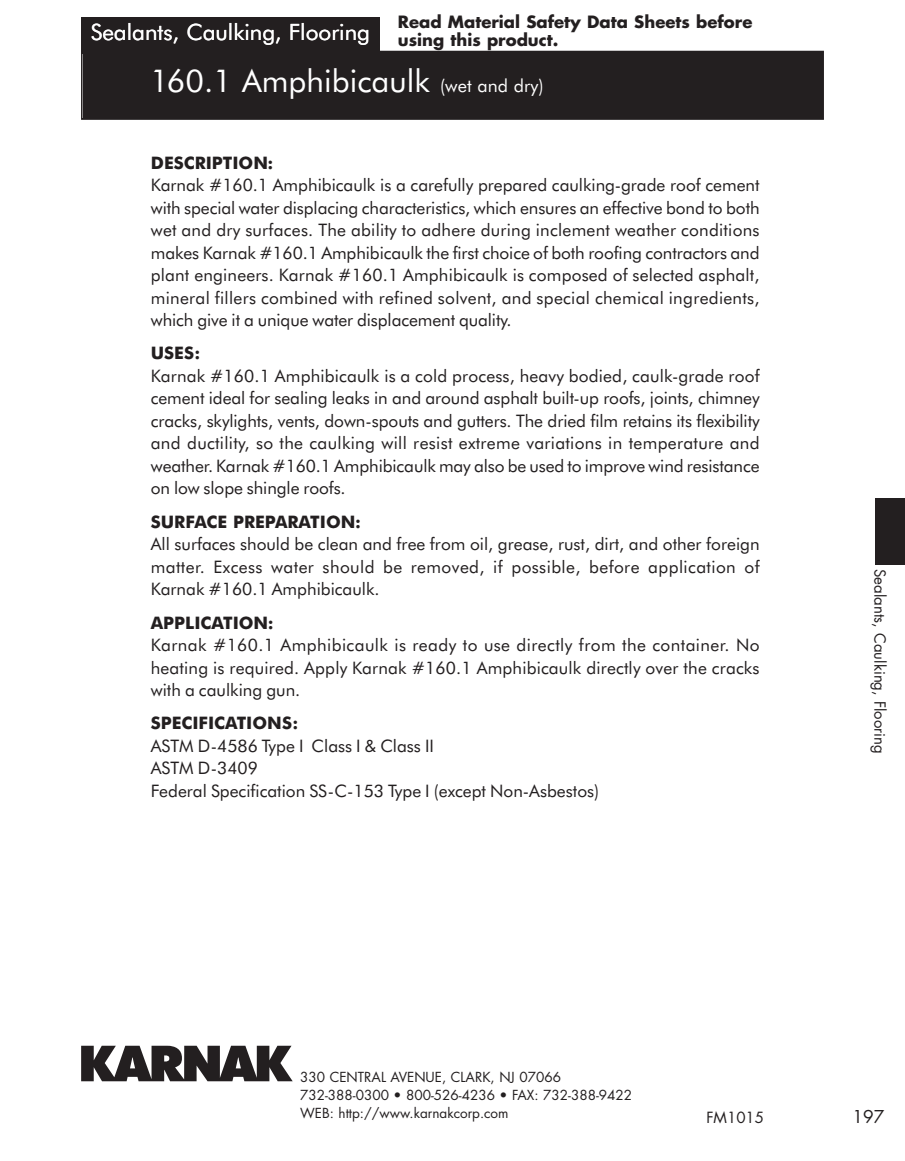
<style>
.page{position:relative;width:905px;height:1161px;background:#fff}
.page>*{position:absolute;margin:0;border:0;box-sizing:border-box;transform-origin:0 0}
.t1{font:31.5px "Futura BT";color:#fff}
.t2{font:22.5px "Futura BT";color:#fff}
.t3{font:17.25px/22.5px "Futura BT";color:#231f20;text-align:justify}
.t4{font:700 17.25px "Futura BT";color:#231f20}
.t5{font:17.25px "Futura";color:#231f20}
.t6{font:700 16.5px/18px "Futura";color:#231f20}
.t7{font:15px "Futura";color:#231f20}
.t8{font:13.5px/17.7px "Futura";color:#231f20}
.s1{font-size:18px}
</style>
<div class="page">
<div style="left:82px;top:52px;width:740px;height:66px;background:#231f20"></div>
<div style="left:81px;top:51px;width:743px;height:69px;border:2px solid #231f20"></div>
<svg style="left:81px;top:1046px;width:212px;height:35px"></svg>
<div style="left:874px;top:499px;width:30px;height:66px;background:#231f20"></div>
<div style="left:81px;top:18px;width:299px;height:36px;background:#231f20"></div>
<p class="t6" style="left:398px;top:14px;width:356px">Read Material Safety Data Sheets before using this product.</p>
<h2 class="t2" style="left:91px;top:23px;width:281px">Sealants, Caulking, Flooring</h2>
<h1 class="t1" style="left:150px;top:69px;width:395px">160.1 Amphibicaulk <span class="s1">(wet and dry)</span></h1>
<p class="t4" style="left:151px;top:156px;width:124px">DESCRIPTION:</p>
<p class="t3" style="left:151px;top:175px;width:610px">Karnak #160.1 Amphibicaulk is a carefully prepared caulking-grade roof cement with special water displacing characteristics, which ensures an effective bond to both wet and dry surfaces. The ability to adhere during inclement weather conditions makes Karnak #160.1 Amphibicaulk the first choice of both roofing contractors and plant engineers. Karnak #160.1 Amphibicaulk is composed of selected asphalt, mineral fillers combined with refined solvent, and special chemical ingredients, which give it a unique water displacement quality.</p>
<p class="t4" style="left:151px;top:346px;width:51px">USES:</p>
<p class="t3" style="left:151px;top:366px;width:610px">Karnak #160.1 Amphibicaulk is a cold process, heavy bodied, caulk-grade roof cement ideal for sealing leaks in and around asphalt built-up roofs, joints, chimney cracks, skylights, vents, down-spouts and gutters. The dried film retains its flexibility and ductility, so the caulking will resist extreme variations in temperature and weather. Karnak #160.1 Amphibicaulk may also be used to improve wind resistance on low slope shingle roofs.</p>
<p class="t4" style="left:151px;top:515px;width:211px">SURFACE PREPARATION:</p>
<p class="t3" style="left:151px;top:534px;width:610px">All surfaces should be clean and free from oil, grease, rust, dirt, and other foreign matter. Excess water should be removed, if possible, before application of Karnak #160.1 Amphibicaulk.</p>
<p class="t4" style="left:151px;top:615px;width:124px">APPLICATION:</p>
<p class="t3" style="left:151px;top:635px;width:610px">Karnak #160.1 Amphibicaulk is ready to use directly from the container. No heating is required. Apply Karnak #160.1 Amphibicaulk directly over the cracks with a caulking gun.</p>
<p class="t4" style="left:151px;top:716px;width:149px">SPECIFICATIONS:</p>
<p class="t3" style="left:151px;top:736px;width:450px;text-align:left">ASTM D-4586 Type I Class I &amp; Class II<br>ASTM D-3409<br>Federal Specification SS-C-153 Type I (except Non-Asbestos)</p>
<p class="t7" style="left:886px;top:569px;width:186px;rotate:90deg">Sealants, Caulking, Flooring</p>
<p class="t8" style="left:300px;top:1070px;width:333px">330 CENTRAL AVENUE, CLARK, NJ 07066<br>732-388-0300 • 800-526-4236 • FAX: 732-388-9422<br>WEB: http://www.karnakcorp.com</p>
<p class="t7" style="left:706px;top:1111px;width:59px">FM1015</p>
<p class="t5" style="left:852px;top:1109px;width:33px">197</p>
</div>
